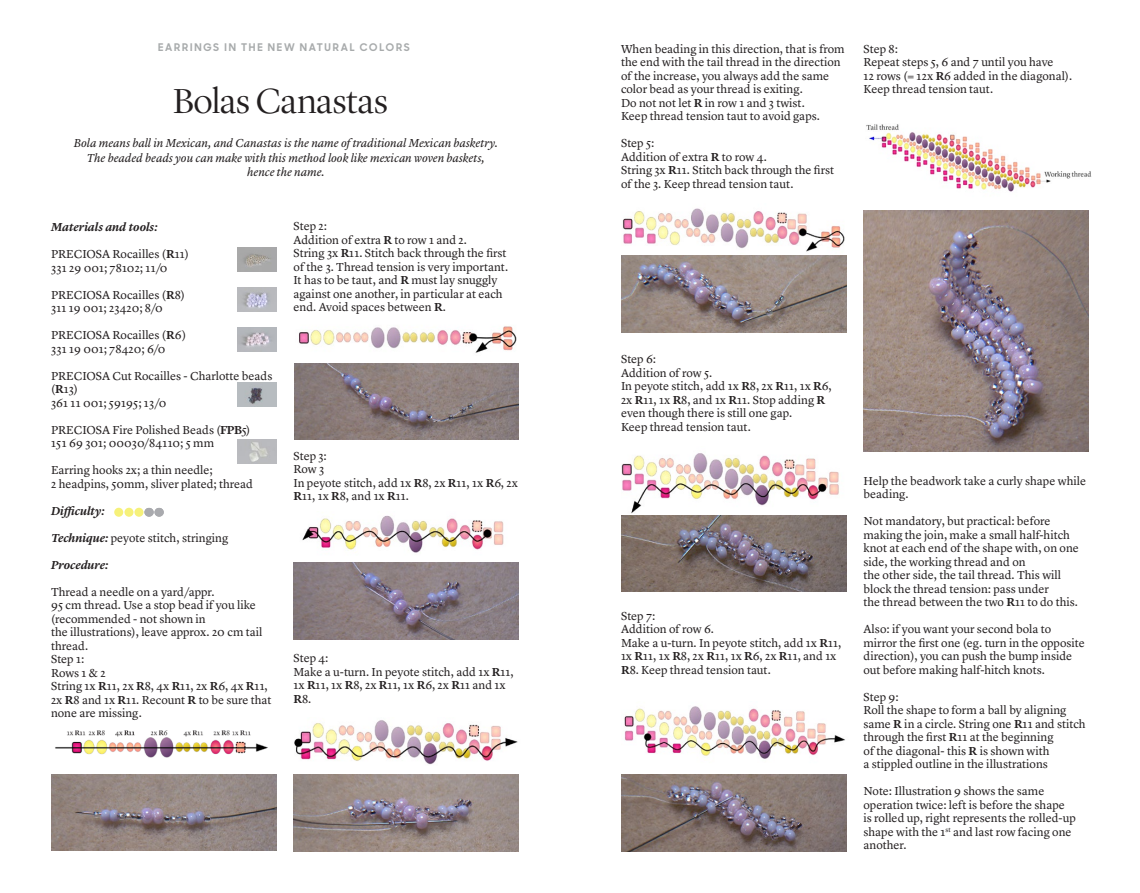
<style>
.page{position:relative;width:1140px;height:893px;background:#fff}
.page>*{position:absolute;margin:0;border:0;box-sizing:border-box;transform-origin:0 0}
.t1{font:300 36px "Lyon Display";letter-spacing:-.005em;color:#231f20}
.t2{font:12px/13.5px "Lyon Text";color:#231f20}
.t3{font:italic 12px/14.4px "Lyon Text";letter-spacing:-.005em;color:#231f20;text-align:center}
.t4{font:italic 600 12px "Lyon Text";letter-spacing:-.005em;color:#231f20}
.t5{font:700 10.5px "Sharp Sans Display No 1";letter-spacing:.17em;color:#a8abac}
.s1{font-weight:600}
.s2{font-weight:600;font-style:italic}
</style>
<div class="page">
<img style="left:238px;top:248px;width:38px;height:24px">
<img style="left:238px;top:288px;width:38px;height:24px">
<img style="left:238px;top:328px;width:38px;height:24px">
<img style="left:238px;top:382px;width:38px;height:24px">
<img style="left:238px;top:439px;width:38px;height:24px">
<div style="left:114px;top:508px;width:9px;height:9px;background:#f6f17a;border-radius:50%"></div>
<div style="left:124px;top:508px;width:9px;height:9px;background:#f6f17a;border-radius:50%"></div>
<div style="left:134px;top:508px;width:9px;height:9px;background:#f6f17a;border-radius:50%"></div>
<div style="left:144px;top:508px;width:10px;height:9px;background:#a9aaae;border-radius:5px"></div>
<div style="left:154px;top:508px;width:10px;height:9px;background:#a9aaae;border-radius:5px"></div>
<img style="left:52px;top:774px;width:224px;height:77px">
<img style="left:294px;top:363px;width:225px;height:77px">
<img style="left:622px;top:256px;width:224px;height:76px">
<img style="left:621px;top:515px;width:225px;height:76px">
<img style="left:863px;top:211px;width:226px;height:240px">
<img style="left:621px;top:774px;width:225px;height:77px">
<img style="left:293px;top:563px;width:226px;height:76px">
<img style="left:293px;top:774px;width:226px;height:77px">
<img style="left:55px;top:730px;width:213px;height:28px">
<img style="left:299px;top:326px;width:218px;height:27px">
<img style="left:623px;top:208px;width:222px;height:44px">
<img style="left:866px;top:124px;width:226px;height:68px">
<img style="left:621px;top:453px;width:218px;height:60px">
<img style="left:624px;top:706px;width:221px;height:53px">
<img style="left:302px;top:515px;width:202px;height:38px">
<img style="left:294px;top:720px;width:224px;height:45px">
<p class="t5" style="left:158px;top:39px;width:253px">EARRINGS IN THE NEW NATURAL COLORS</p>
<h1 class="t1" style="left:173px;top:75px;width:216px">Bolas Canastas</h1>
<p class="t3" style="left:74px;top:135px;width:425px">Bola means ball in Mexican, and Canastas is the name of traditional Mexican basketry.<br>The beaded beads you can make with this method look like mexican woven baskets, hence the name.</p>
<p class="t4" style="left:51px;top:218px;width:108px">Materials and tools:</p>
<p class="t2" style="left:51px;top:246px;width:139px">PRECIOSA Rocailles (<span class="s1">R</span>11)<br>331 29 001; 78102; 11/0</p>
<p class="t2" style="left:51px;top:287px;width:135px">PRECIOSA Rocailles (<span class="s1">R</span>8)<br>311 19 001; 23420; 8/0</p>
<p class="t2" style="left:51px;top:327px;width:137px">PRECIOSA Rocailles (<span class="s1">R</span>6)<br>331 19 001; 78420; 6/0</p>
<p class="t2" style="left:51px;top:368px;width:223px">PRECIOSA Cut Rocailles - Charlotte beads (<span class="s1">R</span>13)<br>361 11 001; 59195; 13/0</p>
<p class="t2" style="left:51px;top:422px;width:201px">PRECIOSA Fire Polished Beads (<span class="s1">FPB</span>5)<br>151 69 301; 00030/84110; 5 mm</p>
<p class="t2" style="left:51px;top:462px;width:203px">Earring hooks 2x; a thin needle;<br>2 headpins, 50mm, sliver plated; thread</p>
<p class="t4" style="left:51px;top:501px;width:55px">Difficulty:</p>
<p class="t2" style="left:51px;top:530px;width:179px"><span class="s2">Technique:</span> peyote stitch, stringing</p>
<p class="t4" style="left:51px;top:555px;width:59px">Procedure:</p>
<p class="t2" style="left:51px;top:584px;width:222px">Thread a needle on a yard/appr.<br>95 cm thread. Use a stop bead if you like (recommended - not shown in<br>the illustrations), leave approx. 20 cm tail thread.<br>Step 1:<br>Rows 1 &amp; 2<br>String 1x <span class="s1">R</span>11, 2x <span class="s1">R</span>8, 4x <span class="s1">R</span>11, 2x <span class="s1">R</span>6, 4x <span class="s1">R</span>11,<br>2x <span class="s1">R</span>8 and 1x <span class="s1">R</span>11. Recount <span class="s1">R</span> to be sure that none are missing.</p>
<p class="t2" style="left:293px;top:218px;width:216px">Step 2:<br>Addition of extra <span class="s1">R</span> to row 1 and 2.<br>String 3x <span class="s1">R</span>11. Stitch back through the first of the 3. Thread tension is very important.<br>It has to be taut, and <span class="s1">R</span> must lay snuggly against one another, in particular at each end. Avoid spaces between <span class="s1">R</span>.</p>
<p class="t2" style="left:293px;top:448px;width:226px">Step 3:<br>Row 3<br>In peyote stitch, add 1x <span class="s1">R</span>8, 2x <span class="s1">R</span>11, 1x <span class="s1">R</span>6, 2x<br><span class="s1">R</span>11, 1x <span class="s1">R</span>8, and 1x <span class="s1">R</span>11.</p>
<p class="t2" style="left:293px;top:650px;width:222px">Step 4:<br>Make a u-turn. In peyote stitch, add 1x <span class="s1">R</span>11,<br>1x <span class="s1">R</span>11, 1x <span class="s1">R</span>8, 2x <span class="s1">R</span>11, 1x <span class="s1">R</span>6, 2x <span class="s1">R</span>11 and 1x<br><span class="s1">R</span>8.</p>
<p class="t2" style="left:621px;top:41px;width:225px">When beading in this direction, that is from the end with the tail thread in the direction of the increase, you always add the same color bead as your thread is exiting.<br>Do not not let <span class="s1">R</span> in row 1 and 3 twist.<br>Keep thread tension taut to avoid gaps.</p>
<p class="t2" style="left:621px;top:136px;width:215px">Step 5:<br>Addition of extra <span class="s1">R</span> to row 4.<br>String 3x <span class="s1">R</span>11. Stitch back through the first of the 3. Keep thread tension taut.</p>
<p class="t2" style="left:863px;top:41px;width:210px">Step 8:<br>Repeat steps 5, 6 and 7 until you have<br>12 rows (= 12x <span class="s1">R</span>6 added in the diagonal).<br>Keep thread tension taut.</p>
<p class="t2" style="left:621px;top:352px;width:212px">Step 6:<br>Addition of row 5.<br>In peyote stitch, add 1x <span class="s1">R</span>8, 2x <span class="s1">R</span>11, 1x <span class="s1">R</span>6,<br>2x <span class="s1">R</span>11, 1x <span class="s1">R</span>8, and 1x <span class="s1">R</span>11. Stop adding <span class="s1">R </span>even though there is still one gap.<br>Keep thread tension taut.</p>
<p class="t2" style="left:621px;top:608px;width:222px">Step 7:<br>Addition of row 6.<br>Make a u-turn. In peyote stitch, add 1x <span class="s1">R</span>11,<br>1x <span class="s1">R</span>11, 1x <span class="s1">R</span>8, 2x <span class="s1">R</span>11, 1x <span class="s1">R</span>6, 2x <span class="s1">R</span>11, and 1x<br><span class="s1">R</span>8. Keep thread tension taut.</p>
<p class="t2" style="left:863px;top:473px;width:224px">Help the beadwork take a curly shape while beading.</p>
<p class="t2" style="left:863px;top:514px;width:217px">Not mandatory, but practical: before making the join, make a small half-hitch knot at each end of the shape with, on one side, the working thread and on<br>the other side, the tail thread. This will block the thread tension: pass under<br>the thread between the two <span class="s1">R</span>11 to do this.</p>
<p class="t2" style="left:863px;top:622px;width:223px">Also: if you want your second bola to mirror the first one (eg. turn in the opposite direction), you can push the bump inside out before making half-hitch knots.</p>
<p class="t2" style="left:863px;top:689px;width:224px">Step 9:<br>Roll the shape to form a ball by aligning same <span class="s1">R</span> in a circle. String one <span class="s1">R</span>11 and stitch through the first <span class="s1">R</span>11 at the beginning<br>of the diagonal- this <span class="s1">R</span> is shown with<br>a stippled outline in the illustrations</p>
<p class="t2" style="left:863px;top:784px;width:214px">Note: Illustration 9 shows the same operation twice: left is before the shape is rolled up, right represents the rolled-up shape with the 1<sup>st</sup> and last row facing one another.</p>
</div>
